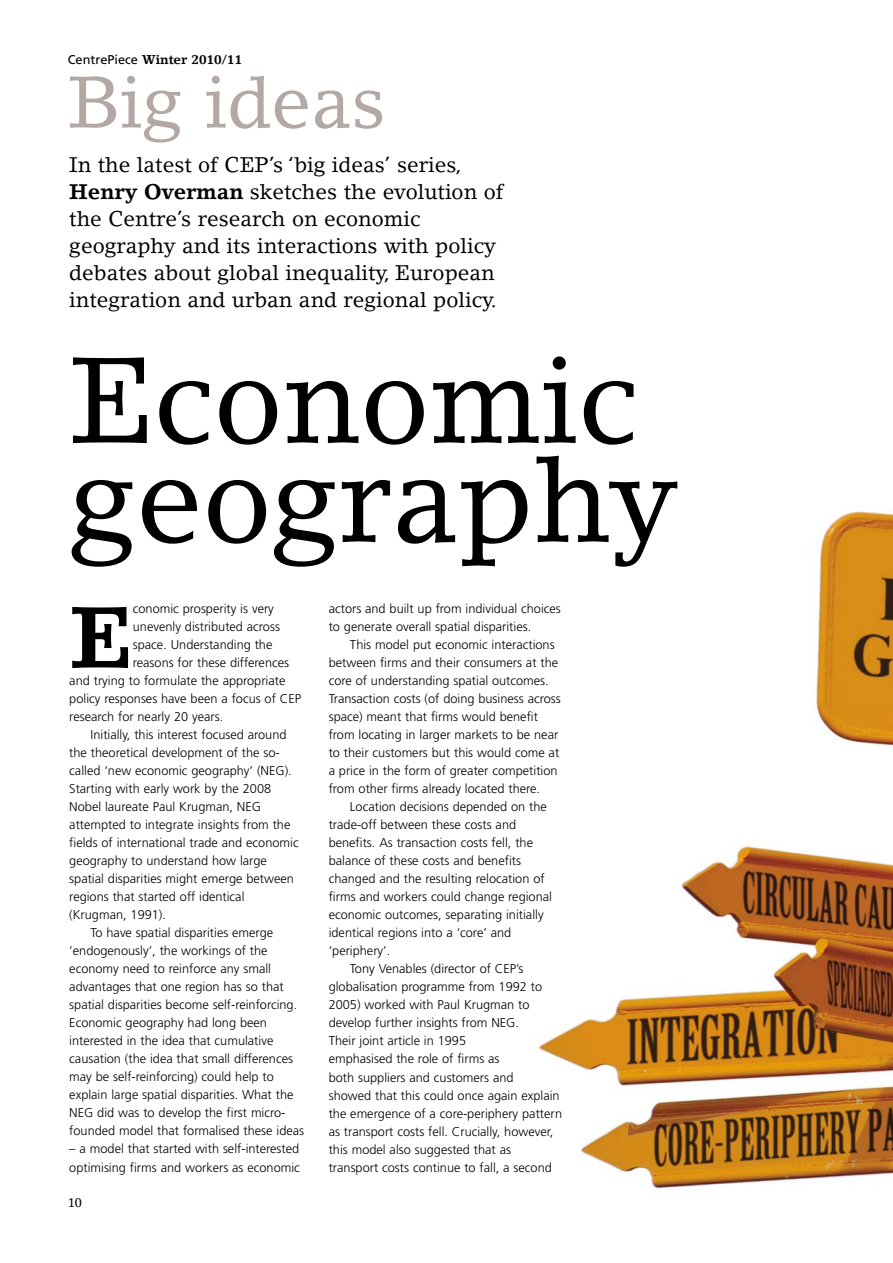
<style>
.page{position:relative;width:893px;height:1263px;background:#fff}
.page>*{position:absolute;margin:0;border:0;box-sizing:border-box;transform-origin:0 0}
.t1{font:120px/99px "Lino Letter";color:#000}
.t2{font:700 85.8px "Lino Letter";color:#000}
.t3{font:72px "Lino Letter";color:#b3a8a3}
.t4{font:21px/27px "Lino Letter";color:#000}
.t5{font:300 12.75px/18px "Frutiger";color:#000}
.t6{font:700 12.75px "Lino Letter";color:#000}
.t7{font:12.75px "Lino Letter";color:#000}
.s1{font-family:"Frutiger";font-weight:400}
.s2{font-weight:700}
</style>
<div class="page">
<img style="left:538px;top:511px;width:354px;height:678px">
<p class="t6" style="left:68px;top:55px;width:176px"><span class="s1">CentrePiece</span> Winter 2010/11</p>
<h3 class="t3" style="left:68px;top:75px;width:320px">Big ideas</h3>
<p class="t4" style="left:69px;top:153px;width:436px">In the latest of CEP’s ‘big ideas’ series, <span class="s2">Henry Overman</span> sketches the evolution of the Centre’s research on economic geography and its interactions with policy debates about global inequality, European integration and urban and regional policy.</p>
<h1 class="t1" style="left:69px;top:361px;width:609px">Economic geography</h1>
<h2 class="t2" style="left:69px;top:604px;width:65px">E</h2>
<p class="t5" style="left:133px;top:601px;width:143px">conomic prosperity is very</p>
<p class="t5" style="left:133px;top:619px;width:149px">unevenly distributed across</p>
<p class="t5" style="left:133px;top:637px;width:141px">space. Understanding the</p>
<p class="t5" style="left:133px;top:655px;width:158px">reasons for these differences</p>
<p class="t5" style="left:69px;top:673px;width:218px">and trying to formulate the appropriate</p>
<p class="t5" style="left:69px;top:691px;width:233px">policy responses have been a focus of CEP</p>
<p class="t5" style="left:69px;top:709px;width:155px">research for nearly 20 years.</p>
<p class="t5" style="left:91px;top:727px;width:197px">Initially, this interest focused around</p>
<p class="t5" style="left:69px;top:745px;width:212px">the theoretical development of the so-</p>
<p class="t5" style="left:69px;top:763px;width:224px">called ‘new economic geography’ (NEG).</p>
<p class="t5" style="left:69px;top:781px;width:203px">Starting with early work by the 2008</p>
<p class="t5" style="left:69px;top:799px;width:193px">Nobel laureate Paul Krugman, NEG</p>
<p class="t5" style="left:69px;top:817px;width:223px">attempted to integrate insights from the</p>
<p class="t5" style="left:69px;top:835px;width:231px">fields of international trade and economic</p>
<p class="t5" style="left:69px;top:853px;width:199px">geography to understand how large</p>
<p class="t5" style="left:69px;top:871px;width:226px">spatial disparities might emerge between</p>
<p class="t5" style="left:69px;top:889px;width:177px">regions that started off identical</p>
<p class="t5" style="left:69px;top:907px;width:98px">(Krugman, 1991).</p>
<p class="t5" style="left:91px;top:925px;width:184px">To have spatial disparities emerge</p>
<p class="t5" style="left:69px;top:943px;width:200px">‘endogenously’, the workings of the</p>
<p class="t5" style="left:69px;top:961px;width:203px">economy need to reinforce any small</p>
<p class="t5" style="left:69px;top:979px;width:216px">advantages that one region has so that</p>
<p class="t5" style="left:69px;top:997px;width:229px">spatial disparities become self-reinforcing.</p>
<p class="t5" style="left:69px;top:1015px;width:199px">Economic geography had long been</p>
<p class="t5" style="left:69px;top:1033px;width:206px">interested in the idea that cumulative</p>
<p class="t5" style="left:69px;top:1051px;width:225px">causation (the idea that small differences</p>
<p class="t5" style="left:69px;top:1069px;width:206px">may be self-reinforcing) could help to</p>
<p class="t5" style="left:69px;top:1087px;width:226px">explain large spatial disparities. What the</p>
<p class="t5" style="left:69px;top:1105px;width:218px">NEG did was to develop the first micro-</p>
<p class="t5" style="left:69px;top:1123px;width:236px">founded model that formalised these ideas</p>
<p class="t5" style="left:69px;top:1141px;width:232px">– a model that started with self-interested optimising firms and workers as economic</p>
<p class="t7" style="left:68px;top:1198px;width:16px">10</p>
<p class="t5" style="left:329px;top:601px;width:234px">actors and built up from individual choices to generate overall spatial disparities.</p>
<p class="t5" style="left:329px;top:637px;width:233px;text-indent:21px">This model put economic interactions between firms and their consumers at the core of understanding spatial outcomes.<br>Transaction costs (of doing business across space) meant that firms would benefit from locating in larger markets to be near to their customers but this would come at a price in the form of greater competition from other firms already located there.</p>
<p class="t5" style="left:350px;top:799px;width:198px">Location decisions depended on the</p>
<p class="t5" style="left:329px;top:817px;width:189px">trade-off between these costs and</p>
<p class="t5" style="left:329px;top:835px;width:206px">benefits. As transaction costs fell, the</p>
<p class="t5" style="left:329px;top:853px;width:194px">balance of these costs and benefits</p>
<p class="t5" style="left:329px;top:871px;width:217px">changed and the resulting relocation of</p>
<p class="t5" style="left:329px;top:889px;width:225px">firms and workers could change regional</p>
<p class="t5" style="left:329px;top:907px;width:216px">economic outcomes, separating initially</p>
<p class="t5" style="left:329px;top:925px;width:184px">identical regions into a ‘core’ and</p>
<p class="t5" style="left:329px;top:943px;width:63px">‘periphery’.</p>
<p class="t5" style="left:350px;top:961px;width:175px">Tony Venables (director of CEP’s</p>
<p class="t5" style="left:329px;top:979px;width:215px">globalisation programme from 1992 to</p>
<p class="t5" style="left:329px;top:997px;width:202px">2005) worked with Paul Krugman to</p>
<p class="t5" style="left:329px;top:1015px;width:192px">develop further insights from NEG.</p>
<p class="t5" style="left:329px;top:1033px;width:139px">Their joint article in 1995</p>
<p class="t5" style="left:329px;top:1051px;width:172px">emphasised the role of firms as</p>
<p class="t5" style="left:329px;top:1069px;width:186px">both suppliers and customers and</p>
<p class="t5" style="left:329px;top:1087px;width:232px">showed that this could once again explain</p>
<p class="t5" style="left:329px;top:1105px;width:235px">the emergence of a core-periphery pattern</p>
<p class="t5" style="left:329px;top:1123px;width:226px">as transport costs fell. Crucially, however,</p>
<p class="t5" style="left:329px;top:1141px;width:184px">this model also suggested that as</p>
<p class="t5" style="left:329px;top:1159px;width:225px">transport costs continue to fall, a second</p>
</div>
